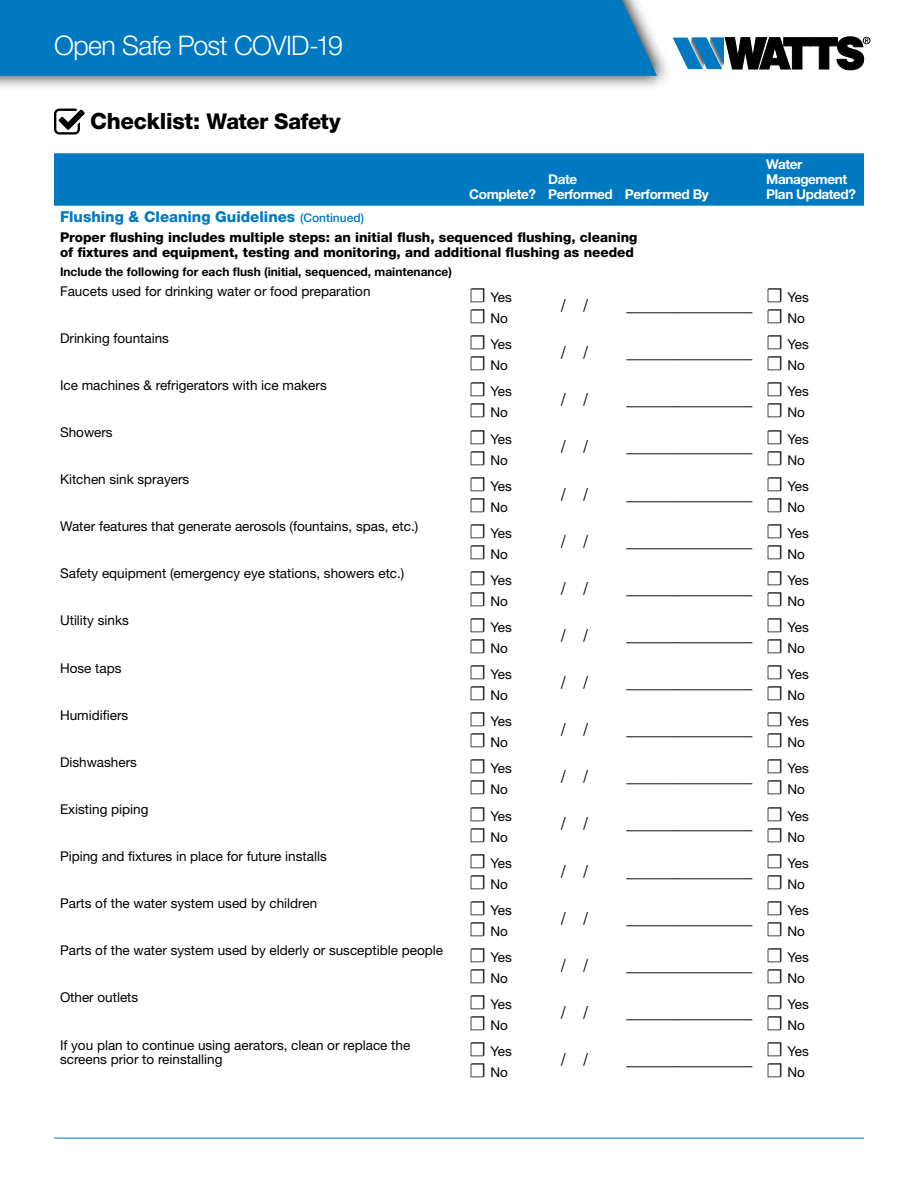
<style>
.page{position:relative;width:918px;height:1188px;background:#fff}
.page>*{position:absolute;margin:0;border:0;box-sizing:border-box;transform-origin:0 0}
.t1{font:300 27px "Helvetica Neue LT Std";letter-spacing:-.025em;color:#fff}
.t2{font:800 21.75px "Helvetica Neue LT Std";letter-spacing:-.025em;color:#000}
.t3{font:18px "Minion Pro";color:#000}
.t4{font:800 15px "Helvetica Neue LT Std";color:#0079c1}
.t5{font:13.5px/21px "Helvetica Neue LT Std";color:#000}
.t6{font:800 13.5px/15px "Helvetica Neue LT Std";color:#000}
.t7{font:700 13.5px/15px "Helvetica Neue LT Std";letter-spacing:-.03em;color:#fff}
.t8{font:700 12px "Helvetica Neue LT Std";color:#000}
.s1{font-size:22.5px}
.s2{font-weight:500;font-size:12px}
.s3{font-family:"Arno Pro";font-size:24px}
</style>
<div class="page">
<svg style="left:673px;top:37px;width:197px;height:33px"></svg>
<hr style="left:54px;top:1138px;width:810px;height:1px;background:#0079c1">
<div style="left:0;top:0;width:673px;height:91px;background:#000;opacity:.9"></div>
<div style="left:0;top:0;width:657px;height:76px;background:#0079c1"></div>
<div style="left:54px;top:153px;width:810px;height:51px;background:#0079c1"></div>
<hr style="left:54px;top:204px;width:109px;height:2px;background:#0079c1">
<hr style="left:163px;top:204px;width:300px;height:2px;background:#0079c1">
<hr style="left:463px;top:204px;width:79px;height:2px;background:#0079c1">
<hr style="left:542px;top:204px;width:77px;height:2px;background:#0079c1">
<hr style="left:619px;top:204px;width:141px;height:2px;background:#0079c1">
<hr style="left:760px;top:204px;width:104px;height:2px;background:#0079c1">
<svg style="left:54px;top:109px;width:31px;height:26px"></svg>
<h1 class="t1" style="left:54px;top:28px;width:290px">Open Safe Post COVID-19</h1>
<h2 class="t2" style="left:90px;top:108px;width:252px"><span class="s1">Checklist:</span> Water Safety</h2>
<p class="t7" style="left:469px;top:186px;width:68px">Complete?</p>
<p class="t7" style="left:548px;top:171px;width:162px">Date<br>Performed Performed By</p>
<p class="t7" style="left:766px;top:156px;width:91px">Water<br>Management<br>Plan Updated?</p>
<p class="t4" style="left:60px;top:207px;width:306px">Flushing &amp; Cleaning Guidelines <span class="s2">(Continued)</span></p>
<p class="t6" style="left:60px;top:230px;width:579px">Proper flushing includes multiple steps: an initial flush, sequenced flushing, cleaning of fixtures and equipment, testing and monitoring, and additional flushing as needed</p>
<p class="t8" style="left:60px;top:264px;width:394px">Include the following for each flush (initial, sequenced, maintenance)</p>
<p class="t5" style="left:60px;top:280px;width:312px">Faucets used for drinking water or food preparation</p>
<p class="t5" style="left:469px;top:287px;width:44px"><span class="s3">☐</span> Yes <span class="s3">☐</span> No</p>
<h3 class="t3" style="left:560px;top:293px;width:30px">/ /</h3>
<h3 class="t3" style="left:627px;top:293px;width:184px">______________ <sup>☐</sup> <sup>Yes</sup></h3>
<p class="t5" style="left:766px;top:308px;width:40px"><span class="s3">☐</span> No</p>
<p class="t5" style="left:60px;top:327px;width:111px">Drinking fountains</p>
<p class="t5" style="left:469px;top:334px;width:44px"><span class="s3">☐</span> Yes <span class="s3">☐</span> No</p>
<h3 class="t3" style="left:560px;top:340px;width:30px">/ /</h3>
<h3 class="t3" style="left:627px;top:340px;width:184px">______________ <sup>☐</sup> <sup>Yes</sup></h3>
<p class="t5" style="left:766px;top:355px;width:40px"><span class="s3">☐</span> No</p>
<p class="t5" style="left:60px;top:374px;width:268px">Ice machines &amp; refrigerators with ice makers</p>
<p class="t5" style="left:469px;top:381px;width:44px"><span class="s3">☐</span> Yes <span class="s3">☐</span> No</p>
<h3 class="t3" style="left:560px;top:388px;width:30px">/ /</h3>
<h3 class="t3" style="left:627px;top:388px;width:184px">______________ <sup>☐</sup> <sup>Yes</sup></h3>
<p class="t5" style="left:766px;top:402px;width:40px"><span class="s3">☐</span> No</p>
<p class="t5" style="left:60px;top:421px;width:54px">Showers</p>
<p class="t5" style="left:469px;top:428px;width:44px"><span class="s3">☐</span> Yes <span class="s3">☐</span> No</p>
<h3 class="t3" style="left:560px;top:435px;width:30px">/ /</h3>
<h3 class="t3" style="left:627px;top:435px;width:184px">______________ <sup>☐</sup> <sup>Yes</sup></h3>
<p class="t5" style="left:766px;top:449px;width:40px"><span class="s3">☐</span> No</p>
<p class="t5" style="left:60px;top:469px;width:131px">Kitchen sink sprayers</p>
<p class="t5" style="left:469px;top:475px;width:44px"><span class="s3">☐</span> Yes <span class="s3">☐</span> No</p>
<h3 class="t3" style="left:560px;top:482px;width:30px">/ /</h3>
<h3 class="t3" style="left:627px;top:482px;width:184px">______________ <sup>☐</sup> <sup>Yes</sup></h3>
<p class="t5" style="left:766px;top:496px;width:40px"><span class="s3">☐</span> No</p>
<p class="t5" style="left:60px;top:516px;width:360px">Water features that generate aerosols (fountains, spas, etc.)</p>
<p class="t5" style="left:469px;top:522px;width:44px"><span class="s3">☐</span> Yes <span class="s3">☐</span> No</p>
<h3 class="t3" style="left:560px;top:529px;width:30px">/ /</h3>
<h3 class="t3" style="left:627px;top:529px;width:184px">______________ <sup>☐</sup> <sup>Yes</sup></h3>
<p class="t5" style="left:766px;top:543px;width:40px"><span class="s3">☐</span> No</p>
<p class="t5" style="left:60px;top:563px;width:346px">Safety equipment (emergency eye stations, showers etc.)</p>
<p class="t5" style="left:469px;top:569px;width:44px"><span class="s3">☐</span> Yes <span class="s3">☐</span> No</p>
<h3 class="t3" style="left:560px;top:576px;width:30px">/ /</h3>
<h3 class="t3" style="left:627px;top:576px;width:184px">______________ <sup>☐</sup> <sup>Yes</sup></h3>
<p class="t5" style="left:766px;top:590px;width:40px"><span class="s3">☐</span> No</p>
<p class="t5" style="left:60px;top:610px;width:70px">Utility sinks</p>
<p class="t5" style="left:469px;top:617px;width:44px"><span class="s3">☐</span> Yes <span class="s3">☐</span> No</p>
<h3 class="t3" style="left:560px;top:623px;width:30px">/ /</h3>
<h3 class="t3" style="left:627px;top:623px;width:184px">______________ <sup>☐</sup> <sup>Yes</sup></h3>
<p class="t5" style="left:766px;top:638px;width:40px"><span class="s3">☐</span> No</p>
<p class="t5" style="left:60px;top:657px;width:63px">Hose taps</p>
<p class="t5" style="left:469px;top:664px;width:44px"><span class="s3">☐</span> Yes <span class="s3">☐</span> No</p>
<h3 class="t3" style="left:560px;top:670px;width:30px">/ /</h3>
<h3 class="t3" style="left:627px;top:670px;width:184px">______________ <sup>☐</sup> <sup>Yes</sup></h3>
<p class="t5" style="left:766px;top:685px;width:40px"><span class="s3">☐</span> No</p>
<p class="t5" style="left:60px;top:704px;width:70px">Humidifiers</p>
<p class="t5" style="left:469px;top:711px;width:44px"><span class="s3">☐</span> Yes <span class="s3">☐</span> No</p>
<h3 class="t3" style="left:560px;top:717px;width:30px">/ /</h3>
<h3 class="t3" style="left:627px;top:717px;width:184px">______________ <sup>☐</sup> <sup>Yes</sup></h3>
<p class="t5" style="left:766px;top:732px;width:40px"><span class="s3">☐</span> No</p>
<p class="t5" style="left:60px;top:751px;width:78px">Dishwashers</p>
<p class="t5" style="left:469px;top:758px;width:44px"><span class="s3">☐</span> Yes <span class="s3">☐</span> No</p>
<h3 class="t3" style="left:560px;top:765px;width:30px">/ /</h3>
<h3 class="t3" style="left:627px;top:765px;width:184px">______________ <sup>☐</sup> <sup>Yes</sup></h3>
<p class="t5" style="left:766px;top:779px;width:40px"><span class="s3">☐</span> No</p>
<p class="t5" style="left:60px;top:798px;width:90px">Existing piping</p>
<p class="t5" style="left:469px;top:805px;width:44px"><span class="s3">☐</span> Yes <span class="s3">☐</span> No</p>
<h3 class="t3" style="left:560px;top:812px;width:30px">/ /</h3>
<h3 class="t3" style="left:627px;top:812px;width:184px">______________ <sup>☐</sup> <sup>Yes</sup></h3>
<p class="t5" style="left:766px;top:826px;width:40px"><span class="s3">☐</span> No</p>
<p class="t5" style="left:60px;top:846px;width:268px">Piping and fixtures in place for future installs</p>
<p class="t5" style="left:469px;top:852px;width:44px"><span class="s3">☐</span> Yes <span class="s3">☐</span> No</p>
<h3 class="t3" style="left:560px;top:859px;width:30px">/ /</h3>
<h3 class="t3" style="left:627px;top:859px;width:184px">______________ <sup>☐</sup> <sup>Yes</sup></h3>
<p class="t5" style="left:766px;top:873px;width:40px"><span class="s3">☐</span> No</p>
<p class="t5" style="left:60px;top:893px;width:259px">Parts of the water system used by children</p>
<p class="t5" style="left:469px;top:899px;width:44px"><span class="s3">☐</span> Yes <span class="s3">☐</span> No</p>
<h3 class="t3" style="left:560px;top:906px;width:30px">/ /</h3>
<h3 class="t3" style="left:627px;top:906px;width:184px">______________ <sup>☐</sup> <sup>Yes</sup></h3>
<p class="t5" style="left:766px;top:920px;width:40px"><span class="s3">☐</span> No</p>
<p class="t5" style="left:60px;top:937px;width:453px;line-height:27.6px;text-align:right">Parts of the water system used by elderly or susceptible people <span class="s3">☐</span> Yes <span class="s3">☐</span> No</p>
<h3 class="t3" style="left:560px;top:953px;width:30px">/ /</h3>
<h3 class="t3" style="left:627px;top:953px;width:184px">______________ <sup>☐</sup> <sup>Yes</sup></h3>
<p class="t5" style="left:766px;top:967px;width:40px"><span class="s3">☐</span> No</p>
<p class="t5" style="left:60px;top:987px;width:80px">Other outlets</p>
<p class="t5" style="left:469px;top:994px;width:44px"><span class="s3">☐</span> Yes <span class="s3">☐</span> No</p>
<h3 class="t3" style="left:560px;top:1000px;width:30px">/ /</h3>
<h3 class="t3" style="left:627px;top:1000px;width:184px">______________ <sup>☐</sup> <sup>Yes</sup></h3>
<p class="t5" style="left:766px;top:1015px;width:40px"><span class="s3">☐</span> No</p>
<p class="t5" style="left:60px;top:1037px;width:352px;line-height:14.2px">If you plan to continue using aerators, clean or replace the screens prior to reinstalling</p>
<p class="t5" style="left:469px;top:1041px;width:44px"><span class="s3">☐</span> Yes <span class="s3">☐</span> No</p>
<h3 class="t3" style="left:560px;top:1047px;width:30px">/ /</h3>
<h3 class="t3" style="left:627px;top:1047px;width:184px">______________ <sup>☐</sup> <sup>Yes</sup></h3>
<p class="t5" style="left:766px;top:1062px;width:40px"><span class="s3">☐</span> No</p>
</div>
